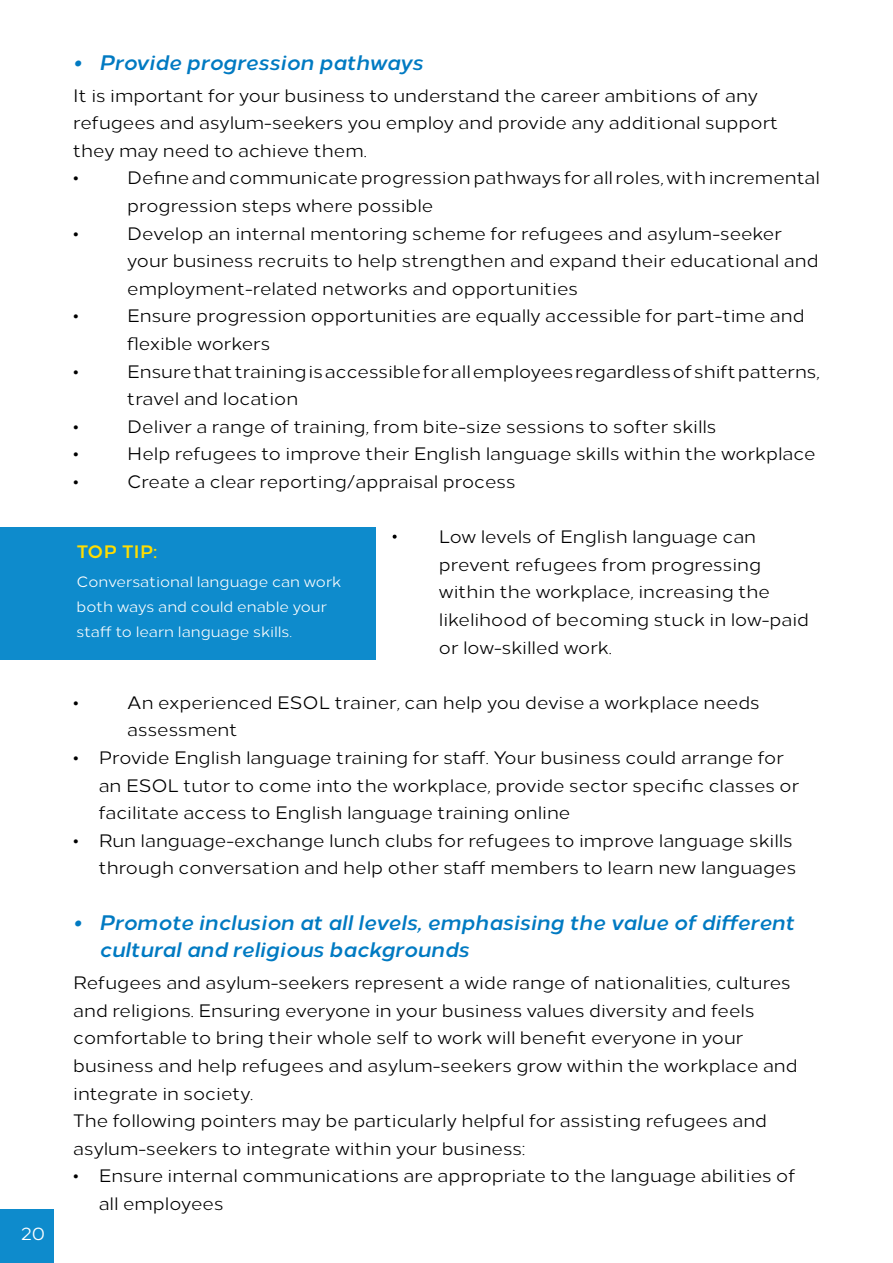
<style>
.page{position:relative;width:893px;height:1263px;background:#fff}
.page>*{position:absolute;margin:0;border:0;box-sizing:border-box;transform-origin:0 0}
.t1{font:italic 700 21px/27.6px "Loew";color:#007ac2}
.t2{font:18px/27.6px "Loew";color:#000}
.t3{font:700 18px "Loew";letter-spacing:.02em;color:#fd0}
.t4{font:18px "Loew";color:#fff}
.t5{font:15px/24.6px "Loew";color:#fff}
</style>
<div class="page">
<div style="left:0;top:1209px;width:54px;height:54px;background:#0e8bcc"></div>
<div style="left:0;top:527px;width:375px;height:132px;background:#0e8bcc"></div>
<svg style="left:393px;top:535px;width:4px;height:4px"></svg>
<p class="t4" style="left:21px;top:1219px;width:26px">20</p>
<p class="t1" style="left:73px;top:47px;width:351px">• Provide progression pathways</p>
<p class="t2" style="left:73px;top:80px;width:707px">It is important for your business to understand the career ambitions of any refugees and asylum-seekers you employ and provide any additional support they may need to achieve them.<br>•</p>
<p class="t2" style="left:127px;top:163px;width:694px">Define and communicate progression pathways for all roles, with incremental progression steps where possible</p>
<p class="t2" style="left:73px;top:218px;width:7px">•</p>
<p class="t2" style="left:127px;top:218px;width:693px">Develop an internal mentoring scheme for refugees and asylum-seeker your business recruits to help strengthen and expand their educational and employment-related networks and opportunities</p>
<p class="t2" style="left:73px;top:301px;width:7px">•</p>
<p class="t2" style="left:127px;top:301px;width:679px">Ensure progression opportunities are equally accessible for part-time and flexible workers</p>
<p class="t2" style="left:73px;top:356px;width:7px">•</p>
<p class="t2" style="left:127px;top:356px;width:694px">Ensure that training is accessible for all employees regardless of shift patterns, travel and location</p>
<p class="t2" style="left:73px;top:411px;width:7px">•</p>
<p class="t2" style="left:127px;top:411px;width:591px">Deliver a range of training, from bite-size sessions to softer skills</p>
<p class="t2" style="left:73px;top:439px;width:7px">•</p>
<p class="t2" style="left:127px;top:439px;width:690px">Help refugees to improve their English language skills within the workplace</p>
<p class="t2" style="left:73px;top:466px;width:7px">•</p>
<p class="t2" style="left:127px;top:466px;width:390px">Create a clear reporting/appraisal process</p>
<p class="t2" style="left:439px;top:521px;width:372px">Low levels of English language can prevent refugees from progressing within the workplace, increasing the likelihood of becoming stuck in low-paid or low-skilled work.</p>
<p class="t3" style="left:77px;top:537px;width:82px">TOP TIP:</p>
<p class="t5" style="left:77px;top:568px;width:266px">Conversational language can work both ways and could enable your staff to learn language skills.</p>
<p class="t2" style="left:73px;top:687px;width:7px">•</p>
<p class="t2" style="left:127px;top:687px;width:634px">An experienced ESOL trainer, can help you devise a workplace needs assessment</p>
<p class="t2" style="left:99px;top:742px;width:702px;text-indent:-26px">• Provide English language training for staff. Your business could arrange for an ESOL tutor to come into the workplace, provide sector specific classes or facilitate access to English language training online</p>
<p class="t2" style="left:73px;top:825px;width:724px;text-align:right">• Run language-exchange lunch clubs for refugees to improve language skills through conversation and help other staff members to learn new languages</p>
<p class="t1" style="left:99px;top:906px;width:697px;text-indent:-26px">• Promote inclusion at all levels, emphasising the value of different cultural and religious backgrounds</p>
<p class="t2" style="left:73px;top:967px;width:726px">Refugees and asylum-seekers represent a wide range of nationalities, cultures and religions. Ensuring everyone in your business values diversity and feels comfortable to bring their whole self to work will benefit everyone in your business and help refugees and asylum-seekers grow within the workplace and integrate in society.<br>The following pointers may be particularly helpful for assisting refugees and asylum-seekers to integrate within your business:</p>
<p class="t2" style="left:99px;top:1160px;width:698px;text-indent:-26px">• Ensure internal communications are appropriate to the language abilities of all employees</p>
</div>
